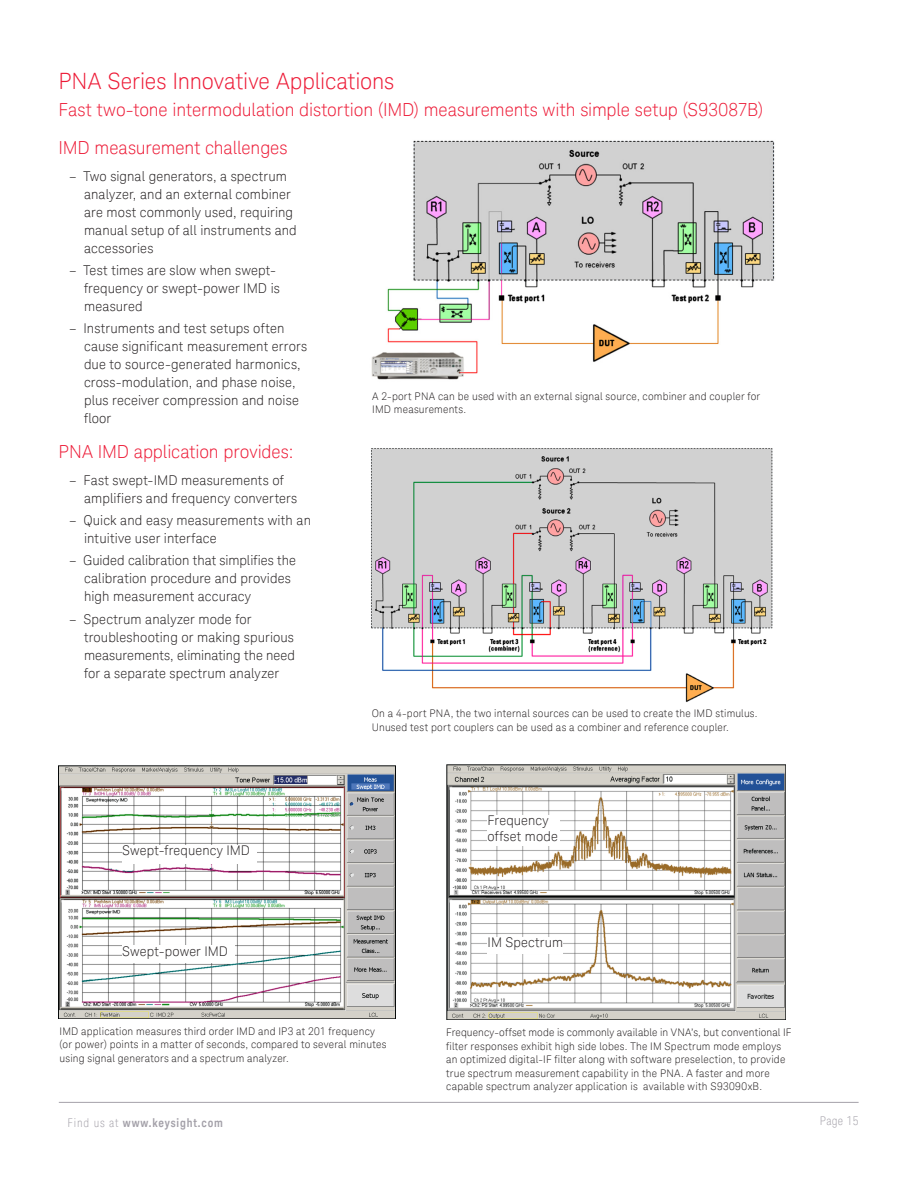
<style>
.page{position:relative;width:918px;height:1188px;background:#fff}
.page>*{position:absolute;margin:0;border:0;box-sizing:border-box;transform-origin:0 0}
.K_Heading_1{font:300 22.5px "Keysight Sans";letter-spacing:-.005em;color:#ed1a36}
.K_Heading_2{font:300 18px "Keysight Sans";letter-spacing:-.005em;color:#ed1a36}
.t1{font:300 13.5px/18px "Keysight Sans";letter-spacing:.01em;color:#231f20}
.K_Body_Text{font:300 13.35px/16.6px "Keysight Sans";letter-spacing:.01em;color:#231f20}
.t2{font:700 12px "Keysight Sans Condensed";letter-spacing:.07em;color:#a4a1a9}
.t3{font:300 condensed 12px "Keysight Sans";letter-spacing:.03em;color:#a4a1a9}
.K_Captions{font:300 10.5px/13.5px "Keysight Sans";letter-spacing:.02em;color:#231f20}
.s1{font-family:"Keysight Sans";font-weight:300;font-stretch:condensed}
</style>
<div class="page">
<hr style="left:59px;top:1102px;width:800px;height:1px;background:#a4a1a9">
<img style="left:446px;top:765px;width:339px;height:255px">
<div style="left:488px;top:937px;width:75px;height:17px;background:#fff"></div>
<div style="left:487px;top:815px;width:73px;height:30px;background:#fff"></div>
<img style="left:371px;top:140px;width:404px;height:240px">
<img style="left:371px;top:448px;width:402px;height:254px">
<img style="left:59px;top:766px;width:336px;height:253px">
<div style="left:122px;top:845px;width:135px;height:18px;background:#fff"></div>
<div style="left:122px;top:946px;width:113px;height:17px;background:#fff"></div>
<p class="K_Heading_1" style="left:59px;top:68px;width:337px">PNA Series Innovative Applications</p>
<p class="K_Heading_2" style="left:59px;top:99px;width:706px">Fast two-tone intermodulation distortion (IMD) measurements with simple setup (S93087B)</p>
<p class="K_Heading_2" style="left:59px;top:137px;width:231px">IMD measurement challenges</p>
<p class="t1" style="left:84px;top:167px;width:214px;text-indent:-15px">– Two signal generators, a spectrum analyzer, and an external combiner are most commonly used, requiring manual setup of all instruments and accessories</p>
<p class="t1" style="left:84px;top:261px;width:197px;text-indent:-15px">– Test times are slow when swept&shy;frequency or swept-power IMD is measured</p>
<p class="t1" style="left:84px;top:319px;width:224px;text-indent:-15px">– Instruments and test setups often cause significant measurement errors due to source-generated harmonics, cross-modulation, and phase noise, plus receiver compression and noise floor</p>
<p class="K_Heading_2" style="left:59px;top:441px;width:236px">PNA IMD application provides:</p>
<p class="t1" style="left:84px;top:471px;width:215px;text-indent:-15px">– Fast swept-IMD measurements of amplifiers and frequency converters</p>
<p class="t1" style="left:84px;top:511px;width:229px;text-indent:-15px">– Quick and easy measurements with an intuitive user interface</p>
<p class="t1" style="left:84px;top:552px;width:213px;text-indent:-15px">– Guided calibration that simplifies the calibration procedure and provides high measurement accuracy</p>
<p class="t1" style="left:84px;top:610px;width:213px;text-indent:-15px">– Spectrum analyzer mode for troubleshooting or making spurious measurements, eliminating the need for a separate spectrum analyzer</p>
<p class="K_Body_Text" style="left:122px;top:842px;width:130px">Swept-frequency IMD</p>
<p class="K_Body_Text" style="left:122px;top:943px;width:108px">Swept-power IMD</p>
<p class="K_Captions" style="left:372px;top:389px;width:389px">A 2-port PNA can be used with an external signal source, combiner and coupler for<br>IMD measurements.</p>
<p class="K_Captions" style="left:372px;top:707px;width:385px">On a 4-port PNA, the two internal sources can be used to create the IMD stimulus.<br>Unused test port couplers can be used as a combiner and reference coupler.</p>
<p class="K_Body_Text" style="left:487px;top:812px;width:72px">Frequency offset mode</p>
<p class="K_Body_Text" style="left:488px;top:934px;width:77px">IM Spectrum</p>
<p class="K_Captions" style="left:60px;top:1024px;width:328px">IMD application measures third order IMD and IP3 at 201 frequency (or power) points in a matter of seconds, compared to several minutes using signal generators and a spectrum analyzer.</p>
<p class="K_Captions" style="left:446px;top:1026px;width:347px">Frequency-offset mode is commonly available in VNA’s, but conventional IF filter responses exhibit high side lobes. The IM Spectrum mode employs an optimized digital-IF filter along with software preselection, to provide true spectrum measurement capability in the PNA. A faster and more capable spectrum analyzer application is available with S93090xB.</p>
<p class="t2" style="left:68px;top:1115px;width:157px"><span class="s1">Find us at</span> www.keysight.com</p>
<p class="t3" style="left:820px;top:1113px;width:40px">Page 15</p>
</div>
